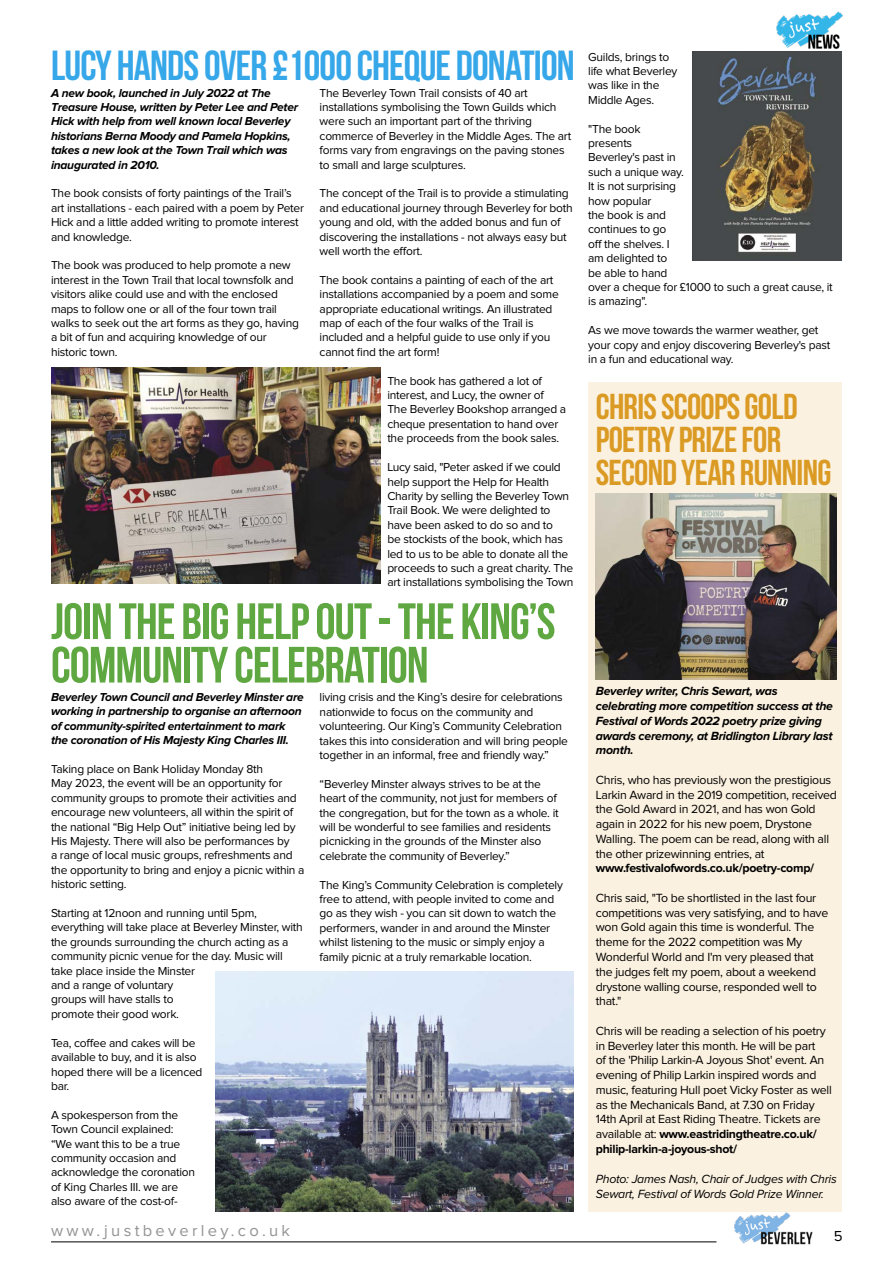
<style>
.page{position:relative;width:893px;height:1263px;background:#fff}
.page>*{position:absolute;margin:0;border:0;box-sizing:border-box;transform-origin:0 0}
.t1{font:51px/43.5px "Bebas Neue";letter-spacing:-.02em;color:#5fa841}
.t2{font:42px "Bebas Neue";letter-spacing:-.02em;color:#36a7e9}
.t3{font:36px/33px "Bebas Neue";letter-spacing:-.02em;color:#da9a23}
.t4{font:16.5px "Proxima Nova";letter-spacing:.2em;color:#939393}
.t5{font:15px "Proxima Nova";color:#000}
.t6{font:12.3px/14.7px "Proxima Nova";letter-spacing:-.02em;color:#000}
.t7{font:italic 700 12.3px/14.7px "Proxima Nova";letter-spacing:-.02em;color:#000}
.t8{font:italic 12.3px/15px "Proxima Nova";letter-spacing:-.02em;color:#000}
.t9{font:700 12.3px "Proxima Nova";letter-spacing:-.02em;color:#000}
.t10{font:12px/14.4px "Proxima Nova";letter-spacing:-.02em;color:#000}
.t11{font:italic 700 12px/14.4px "Proxima Nova";letter-spacing:-.02em;color:#000}
.s1{font-weight:700}
</style>
<div class="page">
<div style="left:588px;top:383px;width:254px;height:829px;background:#fbf1e0"></div>
<hr style="left:51px;top:1241px;width:665px;height:1px;background:#000">
<img style="left:734px;top:1212px;width:79px;height:33px">
<img style="left:776px;top:11px;width:68px;height:38px">
<img style="left:51px;top:368px;width:330px;height:215px">
<img style="left:215px;top:972px;width:358px;height:240px">
<img style="left:596px;top:493px;width:241px;height:186px">
<img style="left:692px;top:51px;width:150px;height:209px">
<h2 class="t2" style="left:51px;top:43px;width:525px">LUCY HANDS OVER £1000 CHEQUE DONATION</h2>
<p class="t11" style="left:51px;top:86px;width:249px">A new book, launched in July 2022 at The Treasure House, written by Peter Lee and Peter Hick with help from well known local Beverley historians Berna Moody and Pamela Hopkins, takes a new look at the Town Trail which was inaugurated in 2010.</p>
<p class="t10" style="left:51px;top:187px;width:254px">The book consists of forty paintings of the Trail’s art installations - each paired with a poem by Peter Hick and a little added writing to promote interest and knowledge.</p>
<p class="t10" style="left:51px;top:259px;width:250px">The book was produced to help promote a new interest in the Town Trail that local townsfolk and visitors alike could use and with the enclosed maps to follow one or all of the four town trail walks to seek out the art forms as they go, having a bit of fun and acquiring knowledge of our historic town.</p>
<p class="t10" style="left:320px;top:86px;width:253px">The Beverley Town Trail consists of 40 art installations symbolising the Town Guilds which were such an important part of the thriving commerce of Beverley in the Middle Ages. The art forms vary from engravings on the paving stones to small and large sculptures.</p>
<p class="t10" style="left:320px;top:187px;width:255px">The concept of the Trail is to provide a stimulating and educational journey through Beverley for both young and old, with the added bonus and fun of discovering the installations - not always easy but well worth the effort.</p>
<p class="t10" style="left:320px;top:273px;width:241px">The book contains a painting of each of the art installations accompanied by a poem and some appropriate educational writings. An illustrated map of each of the four walks of the Trail is included and a helpful guide to use only if you cannot find the art form!</p>
<p class="t10" style="left:387px;top:374px;width:180px">The book has gathered a lot of interest, and Lucy, the owner of<br>The Beverley Bookshop arranged a cheque presentation to hand over the proceeds from the book sales.</p>
<p class="t10" style="left:387px;top:460px;width:187px">Lucy said, "Peter asked if we could help support the Help for Health Charity by selling the Beverley Town Trail Book. We were delighted to have been asked to do so and to<br>be stockists of the book, which has led to us to be able to donate all the proceeds to such a great charity. The art installations symbolising the Town</p>
<h1 class="t1" style="left:51px;top:599px;width:506px">JOIN THE BIG HELP OUT - THE KING’S<br>COMMUNITY CELEBRATION</h1>
<p class="t11" style="left:51px;top:690px;width:254px">Beverley Town Council and Beverley Minster are working in partnership to organise an afternoon of community-spirited entertainment to mark the coronation of His Majesty King Charles III.</p>
<p class="t10" style="left:51px;top:762px;width:255px">Taking place on Bank Holiday Monday 8th<br>May 2023, the event will be an opportunity for community groups to promote their activities and encourage new volunteers, all within the spirit of the national “Big Help Out” initiative being led by His Majesty. There will also be performances by<br>a range of local music groups, refreshments and the opportunity to bring and enjoy a picnic within a historic setting.</p>
<p class="t10" style="left:51px;top:906px;width:253px">Starting at 12noon and running until 5pm, everything will take place at Beverley Minster, with the grounds surrounding the church acting as a community picnic venue for the day. Music will take place inside the Minster<br>and a range of voluntary<br>groups will have stalls to<br>promote their good work.</p>
<p class="t10" style="left:51px;top:1036px;width:153px">Tea, coffee and cakes will be available to buy, and it is also hoped there will be a licenced bar.</p>
<p class="t10" style="left:51px;top:1108px;width:146px">A spokesperson from the<br>Town Council explained: “We want this to be a true community occasion and acknowledge the coronation of King Charles III. we are also aware of the cost-of-</p>
<p class="t10" style="left:320px;top:691px;width:250px">living crisis and the King’s desire for celebrations nationwide to focus on the community and volunteering. Our King’s Community Celebration takes this into consideration and will bring people together in an informal, free and friendly way.”</p>
<p class="t10" style="left:320px;top:777px;width:241px">“Beverley Minster always strives to be at the heart of the community, not just for members of the congregation, but for the town as a whole. it will be wonderful to see families and residents picnicking in the grounds of the Minster also celebrate the community of Beverley.”</p>
<p class="t10" style="left:320px;top:878px;width:245px">The King’s Community Celebration is completely free to attend, with people invited to come and go as they wish - you can sit down to watch the performers, wander in and around the Minster whilst listening to the music or simply enjoy a family picnic at a truly remarkable location.</p>
<p class="t10" style="left:588px;top:50px;width:91px">Guilds, brings to life what Beverley was like in the<br>Middle Ages.</p>
<p class="t10" style="left:588px;top:122px;width:246px">"The book<br>presents<br>Beverley's past in<br>such a unique way.<br>It is not surprising<br>how popular<br>the book is and<br>continues to go<br>off the shelves. I<br>am delighted to<br>be able to hand<br>over a cheque for £1000 to such a great cause, it is amazing".</p>
<p class="t10" style="left:588px;top:323px;width:244px">As we move towards the warmer weather, get your copy and enjoy discovering Beverley's past in a fun and educational way.</p>
<h3 class="t3" style="left:596px;top:390px;width:237px">CHRIS SCOOPS GOLD<br>POETRY PRIZE FOR<br>SECOND YEAR RUNNING</h3>
<p class="t7" style="left:596px;top:684px;width:239px">Beverley writer, Chris Sewart, was celebrating more competition success at the Festival of Words 2022 poetry prize giving awards ceremony, at Bridlington Library last month.</p>
<p class="t6" style="left:596px;top:773px;width:243px">Chris, who has previously won the prestigious Larkin Award in the 2019 competition, received the Gold Award in 2021, and has won Gold again in 2022 for his new poem, Drystone Walling. The poem can be read, along with all the other prizewinning entries, at</p>
<p class="t9" style="left:596px;top:861px;width:220px">www.festivalofwords.co.uk/poetry-comp/</p>
<p class="t6" style="left:596px;top:891px;width:234px">Chris said, "To be shortlisted in the last four competitions was very satisfying, and to have won Gold again this time is wonderful. The theme for the 2022 competition was My Wonderful World and I'm very pleased that the judges felt my poem, about a weekend drystone walling course, responded well to that."</p>
<p class="t6" style="left:596px;top:1024px;width:237px">Chris will be reading a selection of his poetry in Beverley later this month. He will be part<br>of the 'Philip Larkin-A Joyous Shot' event. An evening of Philip Larkin inspired words and music, featuring Hull poet Vicky Foster as well as the Mechanicals Band, at 7.30 on Friday 14th April at East Riding Theatre. Tickets are available at: <span class="s1">www.eastridingtheatre.co.uk/ philip-larkin-a-joyous-shot/</span></p>
<p class="t8" style="left:596px;top:1171px;width:243px">Photo: James Nash, Chair of Judges with Chris<br>Sewart, Festival of Words Gold Prize Winner.</p>
<h3 class="t4" style="left:51px;top:1223px;width:241px">www.justbeverley.co.uk</h3>
<p class="t5" style="left:834px;top:1229px;width:10px">5</p>
</div>
